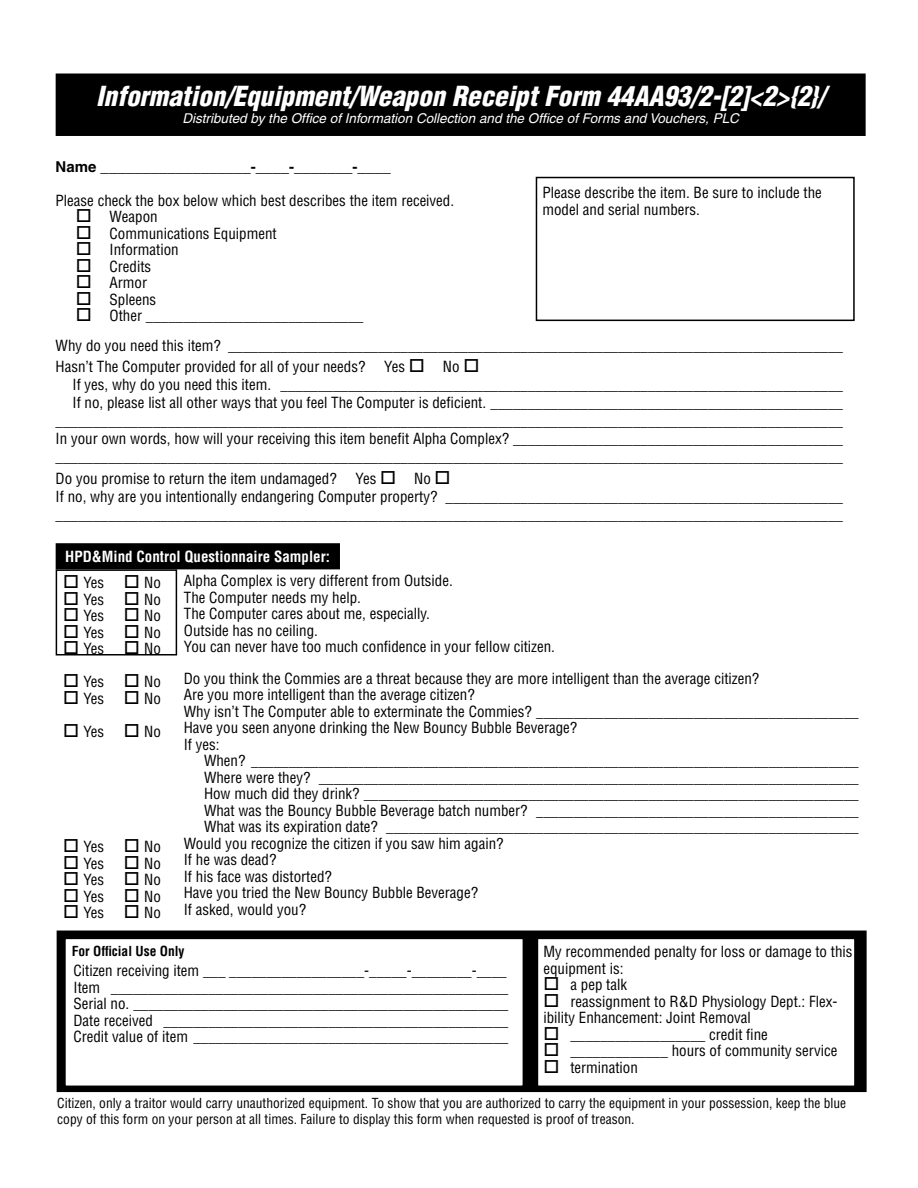
<style>
.page{position:relative;width:918px;height:1188px;background:#fff}
.page>*{position:absolute;margin:0;border:0;box-sizing:border-box;transform-origin:0 0}
.t1{font:italic 900 condensed 27px "Helvetica";color:#fff}
.t2{font:condensed 15px/16.5px "Helvetica";color:#000}
.t3{font:700 15px "Helvetica";color:#000}
.t4{font:700 condensed 15px "Helvetica";color:#fff}
.t5{font:condensed 13.5px/15.8px "Helvetica";color:#000}
.t6{font:italic 13.5px "Helvetica";color:#fff}
.t7{font:700 condensed 13.5px "Helvetica";color:#000}
</style>
<div class="page">
<div style="left:56px;top:74px;width:809px;height:61px;background:#000"></div>
<div style="left:56px;top:74px;width:810px;height:62px;border:2px solid #000"></div>
<div style="left:56px;top:569px;width:121px;height:87px;border:2px solid #000"></div>
<div style="left:536px;top:177px;width:319px;height:144px;border:2px solid #000"></div>
<div style="left:57px;top:931px;width:809px;height:160px;background:#000"></div>
<div style="left:57px;top:931px;width:810px;height:161px;border:2px solid #000"></div>
<div style="left:65px;top:938px;width:458px;height:148px;background:#fff"></div>
<div style="left:64px;top:938px;width:460px;height:149px;border:2px solid #000"></div>
<div style="left:537px;top:938px;width:318px;height:148px;background:#fff"></div>
<div style="left:537px;top:938px;width:319px;height:149px;border:2px solid #000"></div>
<div style="left:56px;top:544px;width:283px;height:25px;background:#000"></div>
<div style="left:56px;top:543px;width:284px;height:26px;border:2px solid #000"></div>
<p class="t1" style="left:96px;top:79px;width:731px">Information/Equipment/Weapon Receipt Form 44AA93/2-[2]&lt;2&gt;{2}/</p>
<p class="t6" style="left:182px;top:111px;width:558px">Distributed by the Office of Information Collection and the Office of Forms and Vouchers, PLC</p>
<p class="t3" style="left:56px;top:157px;width:337px">Name __________________-____-_______-____</p>
<p class="t2" style="left:56px;top:192px;width:400px">Please check the box below which best describes the item received.</p>
<p class="t2" style="left:76px;top:208px;width:83px">□ Weapon</p>
<p class="t2" style="left:76px;top:225px;width:202px">□ Communications Equipment</p>
<p class="t2" style="left:76px;top:241px;width:104px">□ Information</p>
<p class="t2" style="left:76px;top:258px;width:77px">□ Credits</p>
<p class="t2" style="left:76px;top:274px;width:73px">□ Armor</p>
<p class="t2" style="left:76px;top:291px;width:82px">□ Spleens</p>
<p class="t2" style="left:76px;top:307px;width:289px">□ Other _____________________________</p>
<p class="t2" style="left:542px;top:184px;width:281px">Please describe the item. Be sure to include the model and serial numbers.</p>
<p class="t2" style="left:56px;top:337px;width:789px">Why do you need this item? __________________________________________________________________________________</p>
<p class="t2" style="left:56px;top:358px;width:311px">Hasn’t The Computer provided for all of your needs?</p>
<p class="t2" style="left:384px;top:358px;width:97px">Yes □ No □</p>
<p class="t2" style="left:73px;top:376px;width:772px">If yes, why do you need this item. ___________________________________________________________________________</p>
<p class="t2" style="left:73px;top:394px;width:772px">If no, please list all other ways that you feel The Computer is deficient. _______________________________________________</p>
<p class="t2" style="left:56px;top:412px;width:789px">_________________________________________________________________________________________________________</p>
<p class="t2" style="left:56px;top:430px;width:789px">In your own words, how will your receiving this item benefit Alpha Complex? ____________________________________________</p>
<p class="t2" style="left:56px;top:448px;width:789px">_________________________________________________________________________________________________________</p>
<p class="t2" style="left:56px;top:470px;width:283px">Do you promise to return the item undamaged?</p>
<p class="t2" style="left:356px;top:470px;width:97px">Yes □ No □</p>
<p class="t2" style="left:56px;top:488px;width:789px">If no, why are you intentionally endangering Computer property? _____________________________________________________</p>
<p class="t2" style="left:56px;top:506px;width:789px">_________________________________________________________________________________________________________</p>
<p class="t4" style="left:65px;top:547px;width:266px">HPD&amp;Mind Control Questionnaire Sampler:</p>
<p class="t2" style="left:63px;top:574px;width:99px">□ Yes □ No</p>
<p class="t2" style="left:63px;top:591px;width:99px">□ Yes □ No</p>
<p class="t2" style="left:63px;top:607px;width:99px">□ Yes □ No</p>
<p class="t2" style="left:63px;top:624px;width:99px">□ Yes □ No</p>
<p class="t2" style="left:63px;top:640px;width:99px">□ Yes □ No</p>
<p class="t2" style="left:63px;top:673px;width:99px">□ Yes □ No</p>
<p class="t2" style="left:63px;top:690px;width:99px">□ Yes □ No</p>
<p class="t2" style="left:63px;top:723px;width:99px">□ Yes □ No</p>
<p class="t2" style="left:63px;top:838px;width:99px">□ Yes □ No</p>
<p class="t2" style="left:63px;top:855px;width:99px">□ Yes □ No</p>
<p class="t2" style="left:63px;top:871px;width:99px">□ Yes □ No</p>
<p class="t2" style="left:63px;top:888px;width:99px">□ Yes □ No</p>
<p class="t2" style="left:63px;top:904px;width:99px">□ Yes □ No</p>
<p class="t2" style="left:184px;top:573px;width:270px">Alpha Complex is very different from Outside.</p>
<p class="t2" style="left:184px;top:589px;width:179px">The Computer needs my help.</p>
<p class="t2" style="left:184px;top:606px;width:248px">The Computer cares about me, especially.</p>
<p class="t2" style="left:184px;top:622px;width:136px">Outside has no ceiling.</p>
<p class="t2" style="left:184px;top:639px;width:373px">You can never have too much confidence in your fellow citizen.</p>
<p class="t2" style="left:184px;top:670px;width:577px">Do you think the Commies are a threat because they are more intelligent than the average citizen?</p>
<p class="t2" style="left:184px;top:687px;width:293px">Are you more intelligent than the average citizen?</p>
<p class="t2" style="left:184px;top:703px;width:676px">Why isn’t The Computer able to exterminate the Commies? ___________________________________________</p>
<p class="t2" style="left:184px;top:720px;width:395px">Have you seen anyone drinking the New Bouncy Bubble Beverage?</p>
<p class="t2" style="left:184px;top:736px;width:37px">If yes:</p>
<p class="t2" style="left:204px;top:753px;width:656px">When? _________________________________________________________________________________</p>
<p class="t2" style="left:204px;top:769px;width:656px">Where were they? ________________________________________________________________________</p>
<p class="t2" style="left:204px;top:786px;width:656px">How much did they drink? __________________________________________________________________</p>
<p class="t2" style="left:204px;top:802px;width:656px">What was the Bouncy Bubble Beverage batch number? ___________________________________________</p>
<p class="t2" style="left:204px;top:819px;width:656px">What was its expiration date? _______________________________________________________________</p>
<p class="t2" style="left:184px;top:835px;width:322px">Would you recognize the citizen if you saw him again?</p>
<p class="t2" style="left:184px;top:852px;width:94px">If he was dead?</p>
<p class="t2" style="left:184px;top:868px;width:150px">If his face was distorted?</p>
<p class="t2" style="left:184px;top:885px;width:296px">Have you tried the New Bouncy Bubble Beverage?</p>
<p class="t2" style="left:184px;top:901px;width:124px">If asked, would you?</p>
<p class="t7" style="left:72px;top:942px;width:114px">For Official Use Only</p>
<p class="t2" style="left:74px;top:963px;width:435px">Citizen receiving item ___ __________________-_____-________-____</p>
<p class="t2" style="left:74px;top:979px;width:436px">Item _____________________________________________________</p>
<p class="t2" style="left:74px;top:996px;width:436px">Serial no. __________________________________________________</p>
<p class="t2" style="left:74px;top:1012px;width:436px">Date received ______________________________________________</p>
<p class="t2" style="left:74px;top:1029px;width:436px">Credit value of item __________________________________________</p>
<p class="t2" style="left:543px;top:943px;width:311px">My recommended penalty for loss or damage to this equipment is:</p>
<p class="t2" style="left:543px;top:976px;width:85px">□ a pep talk</p>
<p class="t2" style="left:543px;top:993px;width:295px">□ reassignment to R&amp;D Physiology Dept.: Flex&shy;ibility Enhancement: Joint Removal</p>
<p class="t2" style="left:543px;top:1026px;width:226px">□ __________________ credit fine</p>
<p class="t2" style="left:543px;top:1042px;width:295px">□ _____________ hours of community service</p>
<p class="t2" style="left:543px;top:1059px;width:96px">□ termination</p>
<p class="t5" style="left:57px;top:1095px;width:791px">Citizen, only a traitor would carry unauthorized equipment. To show that you are authorized to carry the equipment in your possession, keep the blue copy of this form on your person at all times. Failure to display this form when requested is proof of treason.</p>
</div>
